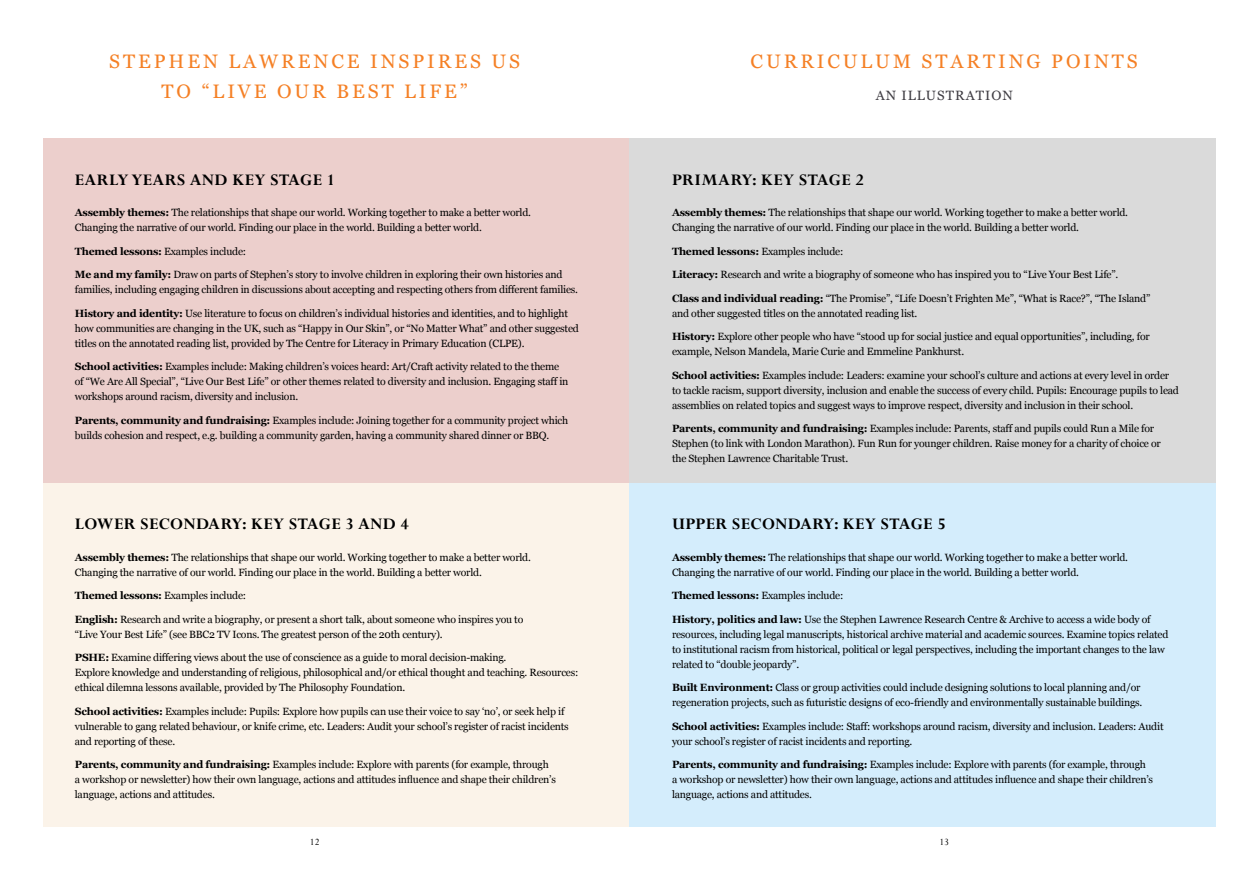
<style>
.page{position:relative;width:1259px;height:893px;background:#fff}
.page>*{position:absolute;margin:0;border:0;box-sizing:border-box;transform-origin:0 0}
.t1{font:19.5px/30px "Georgia";letter-spacing:.15em;color:#f58025;text-align:center}
.t2{font:700 18px "Perpetua";letter-spacing:.025em;color:#000}
.t3{font:13.5px "Georgia";letter-spacing:.075em;color:#3f3d43}
.t4{font:10.65px "Perpetua";color:#000}
.t5{font:10.5px/15px "Georgia";letter-spacing:-.02em;color:#000}
.s1{font-weight:700}
</style>
<div class="page">
<div style="left:43px;top:139px;width:586px;height:344px;background:#eccfcc"></div>
<div style="left:43px;top:483px;width:586px;height:344px;background:#fbf3e9"></div>
<div style="left:629px;top:483px;width:587px;height:344px;background:#d4edfc"></div>
<div style="left:629px;top:139px;width:587px;height:344px;background:#dadada"></div>
<h1 class="t1" style="left:109px;top:45px;width:412px">STEPHEN LAWRENCE INSPIRES US<br>TO “LIVE OUR BEST LIFE”</h1>
<h1 class="t1" style="left:750px;top:45px;width:389px">CURRICULUM STARTING POINTS</h1>
<p class="t3" style="left:875px;top:85px;width:139px">AN ILLUSTRATION</p>
<h2 class="t2" style="left:75px;top:168px;width:262px">EARLY YEARS AND KEY STAGE 1</h2>
<h2 class="t2" style="left:672px;top:168px;width:193px">PRIMARY: KEY STAGE 2</h2>
<p class="t5" style="left:75px;top:205px;width:458px"><span class="s1">Assembly themes:</span> The relationships that shape our world. Working together to make a better world.<br>Changing the narrative of our world. Finding our place in the world. Building a better world.</p>
<p class="t5" style="left:75px;top:243px;width:173px"><span class="s1">Themed lessons:</span> Examples include:</p>
<p class="t5" style="left:75px;top:267px;width:505px"><span class="s1">Me and my family:</span> Draw on parts of Stephen’s story to involve children in exploring their own histories and families, including engaging children in discussions about accepting and respecting others from different families.</p>
<p class="t5" style="left:75px;top:305px;width:505px"><span class="s1">History and identity:</span> Use literature to focus on children’s individual histories and identities, and to highlight how communities are changing in the UK, such as “Happy in Our Skin”, or “No Matter What” and other suggested titles on the annotated reading list, provided by The Centre for Literacy in Primary Education (CLPE).</p>
<p class="t5" style="left:75px;top:359px;width:495px"><span class="s1">School activities:</span> Examples include: Making children’s voices heard: Art/Craft activity related to the theme of “We Are All Special”, “Live Our Best Life” or other themes related to diversity and inclusion. Engaging staff in workshops around racism, diversity and inclusion.</p>
<p class="t5" style="left:75px;top:412px;width:495px"><span class="s1">Parents, community and fundraising:</span> Examples include: Joining together for a community project which builds cohesion and respect, e.g. building a community garden, having a community shared dinner or BBQ.</p>
<p class="t5" style="left:672px;top:205px;width:457px"><span class="s1">Assembly themes:</span> The relationships that shape our world. Working together to make a better world.<br>Changing the narrative of our world. Finding our place in the world. Building a better world.</p>
<p class="t5" style="left:672px;top:243px;width:173px"><span class="s1">Themed lessons:</span> Examples include:</p>
<p class="t5" style="left:672px;top:267px;width:448px"><span class="s1">Literacy:</span> Research and write a biography of someone who has inspired you to “Live Your Best Life”.</p>
<p class="t5" style="left:672px;top:290px;width:480px"><span class="s1">Class and individual reading:</span> “The Promise”, “Life Doesn’t Frighten Me”, “What is Race?”, “The Island” and other suggested titles on the annotated reading list.</p>
<p class="t5" style="left:672px;top:329px;width:479px"><span class="s1">History:</span> Explore other people who have “stood up for social justice and equal opportunities”, including, for example, Nelson Mandela, Marie Curie and Emmeline Pankhurst.</p>
<p class="t5" style="left:672px;top:367px;width:508px"><span class="s1">School activities:</span> Examples include: Leaders: examine your school’s culture and actions at every level in order to tackle racism, support diversity, inclusion and enable the success of every child. Pupils: Encourage pupils to lead assemblies on related topics and suggest ways to improve respect, diversity and inclusion in their school.</p>
<p class="t5" style="left:672px;top:421px;width:490px"><span class="s1">Parents, community and fundraising:</span> Examples include: Parents, staff and pupils could Run a Mile for<br>Stephen (to link with London Marathon). Fun Run for younger children. Raise money for a charity of choice or the Stephen Lawrence Charitable Trust.</p>
<h2 class="t2" style="left:75px;top:512px;width:336px">LOWER SECONDARY: KEY STAGE 3 AND 4</h2>
<h2 class="t2" style="left:672px;top:512px;width:275px">UPPER SECONDARY: KEY STAGE 5</h2>
<p class="t5" style="left:75px;top:549px;width:457px"><span class="s1">Assembly themes:</span> The relationships that shape our world. Working together to make a better world.<br>Changing the narrative of our world. Finding our place in the world. Building a better world.</p>
<p class="t5" style="left:75px;top:587px;width:173px"><span class="s1">Themed lessons:</span> Examples include:</p>
<p class="t5" style="left:75px;top:611px;width:450px"><span class="s1">English:</span> Research and write a biography, or present a short talk, about someone who inspires you to “Live Your Best Life” (see BBC2 TV Icons. The greatest person of the 20th century).</p>
<p class="t5" style="left:75px;top:649px;width:505px"><span class="s1">PSHE:</span> Examine differing views about the use of conscience as a guide to moral decision-making.<br>Explore knowledge and understanding of religious, philosophical and/or ethical thought and teaching. Resources: ethical dilemna lessons available, provided by The Philosophy Foundation.</p>
<p class="t5" style="left:75px;top:703px;width:495px"><span class="s1">School activities:</span> Examples include: Pupils: Explore how pupils can use their voice to say ‘no’, or seek help if vulnerable to gang related behaviour, or knife crime, etc. Leaders: Audit your school’s register of racist incidents and reporting of these.</p>
<p class="t5" style="left:75px;top:756px;width:482px"><span class="s1">Parents, community and fundraising:</span> Examples include: Explore with parents (for example, through a workshop or newsletter) how their own language, actions and attitudes influence and shape their children’s language, actions and attitudes.</p>
<p class="t4" style="left:310px;top:835px;width:11px">12</p>
<p class="t5" style="left:672px;top:549px;width:457px"><span class="s1">Assembly themes:</span> The relationships that shape our world. Working together to make a better world.<br>Changing the narrative of our world. Finding our place in the world. Building a better world.</p>
<p class="t5" style="left:672px;top:587px;width:173px"><span class="s1">Themed lessons:</span> Examples include:</p>
<p class="t5" style="left:672px;top:611px;width:498px"><span class="s1">History, politics and law:</span> Use the Stephen Lawrence Research Centre &amp; Archive to access a wide body of resources, including legal manuscripts, historical archive material and academic sources. Examine topics related to institutional racism from historical, political or legal perspectives, including the important changes to the law related to “double jeopardy”.</p>
<p class="t5" style="left:672px;top:679px;width:472px"><span class="s1">Built Environment:</span> Class or group activities could include designing solutions to local planning and/or regeneration projects, such as futuristic designs of eco-friendly and environmentally sustainable buildings.</p>
<p class="t5" style="left:672px;top:718px;width:493px"><span class="s1">School activities:</span> Examples include: Staff: workshops around racism, diversity and inclusion. Leaders: Audit your school’s register of racist incidents and reporting.</p>
<p class="t5" style="left:672px;top:756px;width:482px"><span class="s1">Parents, community and fundraising:</span> Examples include: Explore with parents (for example, through a workshop or newsletter) how their own language, actions and attitudes influence and shape their children’s language, actions and attitudes.</p>
<p class="t4" style="left:939px;top:835px;width:11px">13</p>
</div>
